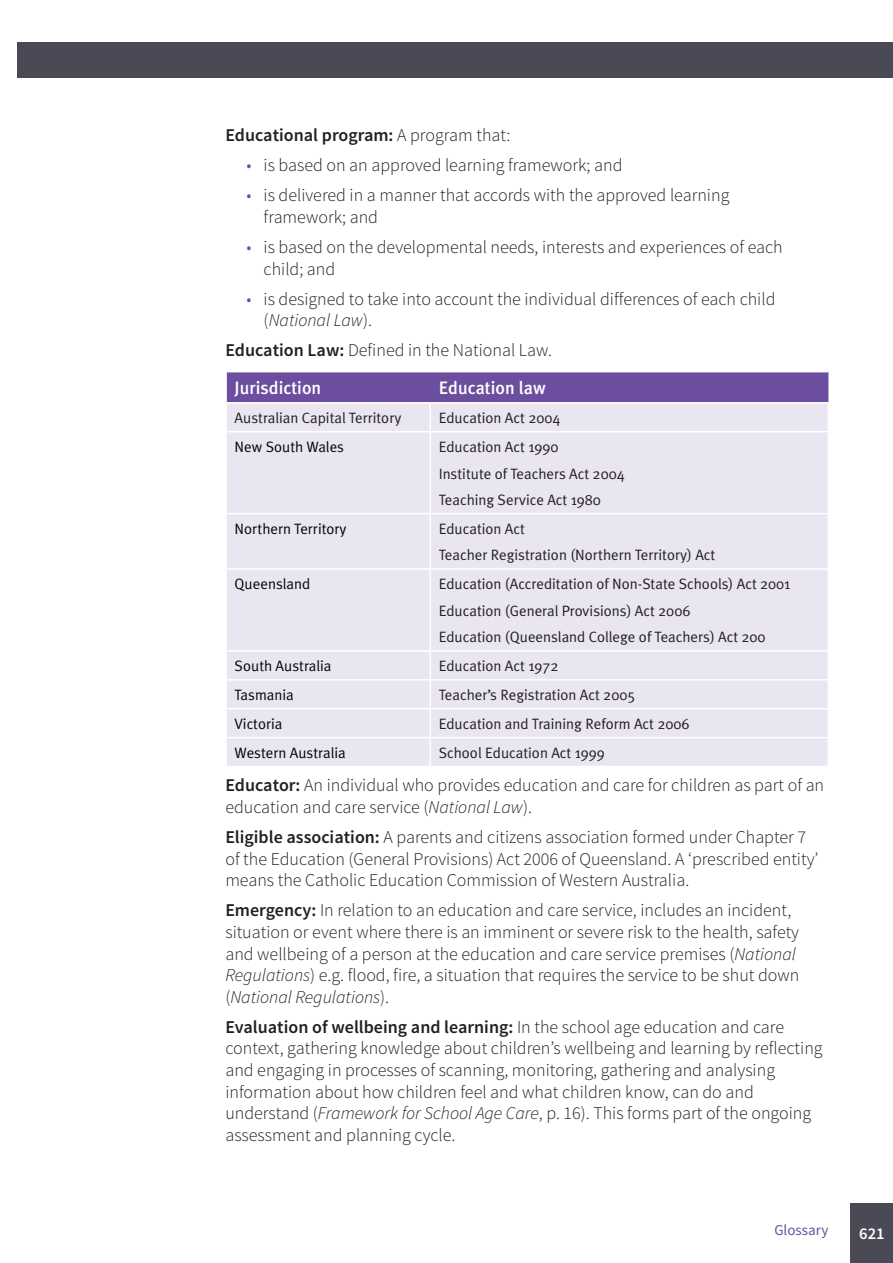
<style>
.page{position:relative;width:893px;height:1263px;background:#fff}
.page>*{position:absolute;margin:0;border:0;box-sizing:border-box;transform-origin:0 0}
._02-body{font:300 18px/21.6px "Source Sans Pro";color:#231f20}
._02-body-2{font:600 18px "Source Sans Pro";color:#231f20}
.table-style-2-header{font:500 18px "Meta Plus";color:#fff}
.t1{font:600 16.5px "Source Sans Pro";color:#fff}
.table-body-text{font:15px "Meta Plus Normal";color:#231f20}
.table-body-text-2{font:15px "Meta Plus Normal";color:#040503}
.t2{font:15px "Source Sans Pro";color:#6b4ea0}
.s1{font-weight:300}
.s2{color:#6b4ea0}
.s3{font-style:italic}
.s4{font-weight:600}
</style>
<div class="page">
<div style="left:17px;top:43px;width:876px;height:35px;background:#4a4a56"></div>
<div style="left:850px;top:1203px;width:43px;height:60px;background:#4a4a56"></div>
<div style="left:227px;top:432px;width:601px;height:334px;background:#e9e6f2"></div>
<svg style="left:227px;top:372px;width:602px;height:59px;background:#a797c7"></svg>
<hr style="left:225px;top:402px;width:205px;height:2px;background:#fff">
<hr style="left:430px;top:402px;width:399px;height:2px;background:#fff">
<hr style="left:429px;top:404px;width:2px;height:27px;background:#fff">
<hr style="left:429px;top:432px;width:2px;height:81px;background:#fff">
<hr style="left:225px;top:513px;width:205px;height:1px;background:#fff">
<hr style="left:430px;top:513px;width:399px;height:1px;background:#fff">
<hr style="left:429px;top:514px;width:2px;height:54px;background:#fff">
<hr style="left:225px;top:568px;width:205px;height:2px;background:#fff">
<hr style="left:430px;top:568px;width:399px;height:2px;background:#fff">
<hr style="left:429px;top:570px;width:2px;height:80px;background:#fff">
<hr style="left:225px;top:650px;width:205px;height:2px;background:#fff">
<hr style="left:430px;top:650px;width:399px;height:2px;background:#fff">
<hr style="left:429px;top:652px;width:2px;height:27px;background:#fff">
<hr style="left:225px;top:679px;width:205px;height:1px;background:#fff">
<hr style="left:430px;top:679px;width:399px;height:1px;background:#fff">
<hr style="left:429px;top:680px;width:2px;height:28px;background:#fff">
<hr style="left:225px;top:708px;width:205px;height:1px;background:#fff">
<hr style="left:430px;top:708px;width:399px;height:1px;background:#fff">
<hr style="left:429px;top:709px;width:2px;height:28px;background:#fff">
<hr style="left:225px;top:737px;width:205px;height:1px;background:#fff">
<hr style="left:430px;top:737px;width:399px;height:1px;background:#fff">
<hr style="left:429px;top:738px;width:2px;height:28px;background:#fff">
<p class="_02-body-2" style="left:225px;top:124px;width:287px">Educational program: <span class="s1">A program that:</span></p>
<p class="_02-body" style="left:247px;top:154px;width:377px"><span class="s2">•</span> is based on an approved learning framework; and</p>
<p class="_02-body" style="left:264px;top:185px;width:467px;text-indent:-17px"><span class="s2">•</span> is delivered in a manner that accords with the approved learning framework; and</p>
<p class="_02-body" style="left:264px;top:236px;width:521px;text-indent:-17px"><span class="s2">•</span> is based on the developmental needs, interests and experiences of each child; and</p>
<p class="_02-body" style="left:264px;top:288px;width:513px;text-indent:-17px"><span class="s2">•</span> is designed to take into account the individual differences of each child (<span class="s3">National Law</span>).</p>
<p class="_02-body" style="left:225px;top:340px;width:328px"><span class="s4">Education Law:</span> Defined in the National Law.</p>
<p class="table-style-2-header" style="left:235px;top:378px;width:88px">Jurisdiction</p>
<p class="table-style-2-header" style="left:439px;top:378px;width:109px">Education law</p>
<p class="table-body-text" style="left:235px;top:409px;width:168px">Australian Capital Territory</p>
<p class="table-body-text" style="left:439px;top:409px;width:123px">Education Act 2004</p>
<p class="table-body-text-2" style="left:235px;top:438px;width:111px">New South Wales</p>
<p class="table-body-text" style="left:439px;top:438px;width:121px">Education Act 1990</p>
<p class="table-body-text" style="left:439px;top:465px;width:187px">Institute of Teachers Act 2004</p>
<p class="table-body-text" style="left:439px;top:491px;width:164px">Teaching Service Act 1980</p>
<p class="table-body-text-2" style="left:235px;top:520px;width:114px">Northern Territory</p>
<p class="table-body-text" style="left:439px;top:520px;width:88px">Education Act</p>
<p class="table-body-text" style="left:439px;top:547px;width:278px">Teacher Registration (Northern Territory) Act</p>
<p class="table-body-text-2" style="left:235px;top:575px;width:77px">Queensland</p>
<p class="table-body-text" style="left:439px;top:575px;width:353px">Education (Accreditation of Non-State Schools) Act 2001</p>
<p class="table-body-text" style="left:439px;top:602px;width:253px">Education (General Provisions) Act 2006</p>
<p class="table-body-text" style="left:439px;top:628px;width:328px">Education (Queensland College of Teachers) Act 200</p>
<p class="table-body-text-2" style="left:235px;top:657px;width:98px">South Australia</p>
<p class="table-body-text" style="left:439px;top:657px;width:121px">Education Act 1972</p>
<p class="table-body-text-2" style="left:235px;top:686px;width:61px">Tasmania</p>
<p class="table-body-text" style="left:439px;top:686px;width:198px">Teacher’s Registration Act 2005</p>
<p class="table-body-text-2" style="left:235px;top:715px;width:49px">Victoria</p>
<p class="table-body-text" style="left:439px;top:715px;width:252px">Education and Training Reform Act 2006</p>
<p class="table-body-text-2" style="left:235px;top:744px;width:113px">Western Australia</p>
<p class="table-body-text" style="left:439px;top:744px;width:168px">School Education Act 1999</p>
<p class="_02-body" style="left:225px;top:775px;width:600px"><span class="s4">Educator:</span> An individual who provides education and care for children as part of an education and care service (<span class="s3">National Law</span>).</p>
<p class="_02-body" style="left:225px;top:826px;width:595px"><span class="s4">Eligible association:</span> A parents and citizens association formed under Chapter 7 of the Education (General Provisions) Act 2006 of Queensland. A ‘prescribed entity’ means the Catholic Education Commission of Western Australia.</p>
<p class="_02-body" style="left:225px;top:900px;width:576px"><span class="s4">Emergency:</span> In relation to an education and care service, includes an incident, situation or event where there is an imminent or severe risk to the health, safety and wellbeing of a person at the education and care service premises (<span class="s3">National Regulations</span>) e.g. flood, fire, a situation that requires the service to be shut down (<span class="s3">National Regulations</span>).</p>
<p class="_02-body" style="left:225px;top:1016px;width:599px"><span class="s4">Evaluation of wellbeing and learning:</span> In the school age education and care context, gathering knowledge about children’s wellbeing and learning by reflecting and engaging in processes of scanning, monitoring, gathering and analysing information about how children feel and what children know, can do and understand (<span class="s3">Framework for School Age Care</span>, p. 16). This forms part of the ongoing assessment and planning cycle.</p>
<p class="t2" style="left:774px;top:1221px;width:55px">Glossary</p>
<p class="t1" style="left:859px;top:1223px;width:27px">621</p>
</div>
